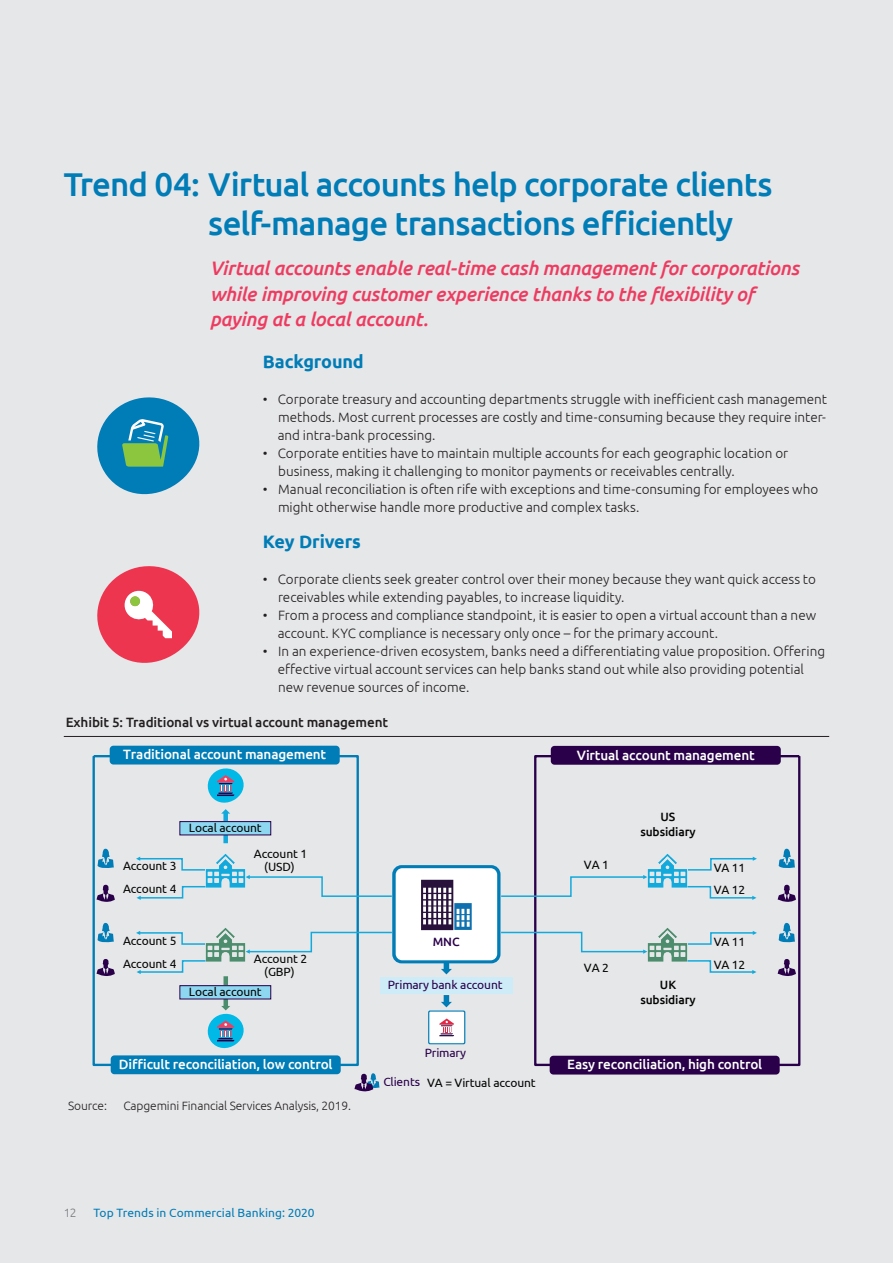
<style>
.page{position:relative;width:893px;height:1263px;background:#e6e7e9}
.page>*{position:absolute;margin:0;border:0;box-sizing:border-box;transform-origin:0 0}
.t1{font:500 33px/39px "Ubuntu";letter-spacing:-.025em;color:#007cb6}
.t2{font:italic 500 19.5px/25.5px "Ubuntu";letter-spacing:-.015em;color:#ee3b60}
.t3{font:700 18px "Ubuntu";letter-spacing:-.01em;color:#007cb6}
.t4{font:300 13.5px/18px "Ubuntu";color:#231f20}
.t5{font:500 13.5px "Ubuntu";letter-spacing:-.01em;color:#fff}
.t6{font:500 13.5px "Ubuntu";letter-spacing:-.01em;color:#231f20}
.t7{font:12px/22.4px "Ubuntu";letter-spacing:-.01em;color:#040503}
.t8{font:300 12px "Ubuntu";letter-spacing:-.01em;color:#231f20}
.t9{font:12px "Ubuntu";letter-spacing:.005em;color:#007cb6}
.t10{font:12px "Ubuntu";letter-spacing:-.015em;color:#2a004a}
.t11{font:500 12px/14.4px "Ubuntu";letter-spacing:-.01em;color:#040503;text-align:center}
.t12{font:500 12px "Ubuntu";color:#2a004a}
.t13{font:300 12px "Ubuntu";color:#76787b}
.s1{color:#2a004a}
</style>
<div class="page">
<svg style="left:97px;top:566px;width:103px;height:97px"></svg>
<div style="left:130px;top:596px;width:10px;height:10px;background:#8bc63e;border-radius:50%"></div>
<svg style="left:97px;top:397px;width:103px;height:98px"></svg>
<hr style="left:64px;top:736px;width:765px;height:1px;background:#231f20">
<svg style="left:441px;top:963px;width:11px;height:11px"></svg>
<svg style="left:441px;top:995px;width:11px;height:12px"></svg>
<div style="left:380px;top:977px;width:133px;height:16px;background:#cdecf7"></div>
<div style="left:110px;top:746px;width:230px;height:18px;background:#007cb6;border-radius:4px"></div>
<div style="left:93px;top:755px;width:266px;height:311px;border:2px dashed #007cb6"></div>
<div style="left:111px;top:1055px;width:230px;height:19px;background:#007cb6;border-radius:4px"></div>
<img style="left:222px;top:928px;width:7px;height:3px">
<svg style="left:252px;top:875px;width:140px;height:23px"></svg>
<div style="left:180px;top:822px;width:91px;height:13px;background:#8ed7f1"></div>
<div style="left:180px;top:821px;width:91px;height:14px;border:1px solid #2a004a"></div>
<svg style="left:205px;top:768px;width:41px;height:75px"></svg>
<img style="left:205px;top:853px;width:47px;height:35px">
<svg style="left:136px;top:857px;width:71px;height:14px"></svg>
<svg style="left:137px;top:885px;width:70px;height:15px"></svg>
<svg style="left:98px;top:848px;width:16px;height:20px"></svg>
<svg style="left:97px;top:885px;width:18px;height:17px"></svg>
<svg style="left:136px;top:931px;width:257px;height:119px"></svg>
<svg style="left:98px;top:923px;width:16px;height:20px"></svg>
<svg style="left:97px;top:959px;width:18px;height:17px"></svg>
<div style="left:551px;top:746px;width:230px;height:19px;background:#2a004a;border-radius:4px"></div>
<div style="left:534px;top:755px;width:266px;height:311px;border:2px dashed #2a004a"></div>
<div style="left:550px;top:1056px;width:230px;height:18px;background:#2a004a;border-radius:4px"></div>
<img style="left:647px;top:928px;width:41px;height:34px">
<svg style="left:500px;top:875px;width:141px;height:23px"></svg>
<svg style="left:500px;top:931px;width:147px;height:23px"></svg>
<img style="left:641px;top:853px;width:47px;height:35px">
<svg style="left:686px;top:857px;width:71px;height:14px"></svg>
<svg style="left:686px;top:885px;width:70px;height:15px"></svg>
<svg style="left:779px;top:848px;width:16px;height:20px"></svg>
<svg style="left:778px;top:885px;width:18px;height:17px"></svg>
<svg style="left:686px;top:931px;width:71px;height:14px"></svg>
<svg style="left:686px;top:959px;width:70px;height:15px"></svg>
<svg style="left:779px;top:923px;width:16px;height:20px"></svg>
<svg style="left:778px;top:959px;width:18px;height:17px"></svg>
<svg style="left:392px;top:865px;width:108px;height:98px"></svg>
<div style="left:396px;top:868px;width:101px;height:92px;background:#fff;border-radius:7px"></div>
<svg style="left:428px;top:1010px;width:37px;height:34px"></svg>
<div style="left:429px;top:1011px;width:35px;height:32px;background:#fff"></div>
<svg style="left:421px;top:880px;width:51px;height:50px"></svg>
<svg style="left:439px;top:1018px;width:15px;height:18px"></svg>
<svg style="left:354px;top:1073px;width:25px;height:19px"></svg>
<h1 class="t1" style="left:208px;top:163px;width:566px;text-indent:-145px">Trend 04: Virtual accounts help corporate clients self-manage transactions efficiently</h1>
<h2 class="t2" style="left:210px;top:255px;width:591px">Virtual accounts enable real-time cash management for corporations while improving customer experience thanks to the flexibility of paying at a local account.</h2>
<h3 class="t3" style="left:263px;top:351px;width:102px">Background</h3>
<p class="t4" style="left:278px;top:390px;width:551px;text-align:justify;text-indent:-15px">• Corporate treasury and accounting departments struggle with inefficient cash management methods. Most current processes are costly and time-consuming because they require inter&shy;and intra-bank processing.</p>
<p class="t4" style="left:278px;top:444px;width:511px;text-indent:-16px">• Corporate entities have to maintain multiple accounts for each geographic location or business, making it challenging to monitor payments or receivables centrally.</p>
<p class="t4" style="left:278px;top:480px;width:542px;text-indent:-15px">• Manual reconciliation is often rife with exceptions and time-consuming for employees who might otherwise handle more productive and complex tasks.</p>
<h3 class="t3" style="left:263px;top:531px;width:99px">Key Drivers</h3>
<p class="t4" style="left:278px;top:570px;width:539px;text-indent:-15px">• Corporate clients seek greater control over their money because they want quick access to receivables while extending payables, to increase liquidity.</p>
<p class="t4" style="left:278px;top:606px;width:540px;text-indent:-15px">• From a process and compliance standpoint, it is easier to open a virtual account than a new account. KYC compliance is necessary only once – for the primary account.</p>
<p class="t4" style="left:278px;top:642px;width:549px;text-indent:-15px">• In an experience-driven ecosystem, banks need a differentiating value proposition. Offering effective virtual account services can help banks stand out while also providing potential new revenue sources of income.</p>
<p class="t6" style="left:66px;top:713px;width:324px">Exhibit 5: Traditional vs virtual account management</p>
<p class="t5" style="left:123px;top:746px;width:204px">Traditional account management</p>
<p class="t7" style="left:189px;top:816px;width:74px">Local account</p>
<p class="t7" style="left:254px;top:842px;width:55px">Account 1</p>
<p class="t7" style="left:123px;top:854px;width:55px">Account 3</p>
<p class="t7" style="left:264px;top:855px;width:32px">(USD)</p>
<p class="t7" style="left:123px;top:877px;width:55px">Account 4</p>
<p class="t7" style="left:123px;top:929px;width:55px;line-height:22.8px">Account 5<br>Account 4</p>
<p class="t12" style="left:433px;top:934px;width:28px">MNC</p>
<p class="t7" style="left:254px;top:947px;width:55px">Account 2</p>
<p class="t7" style="left:264px;top:960px;width:32px">(GBP)</p>
<p class="t10" style="left:388px;top:977px;width:116px">Primary bank account</p>
<p class="t7" style="left:189px;top:980px;width:74px">Local account</p>
<p class="t5" style="left:119px;top:1056px;width:215px">Difficult reconciliation, low control</p>
<p class="t8" style="left:68px;top:1098px;width:40px">Source:</p>
<p class="t8" style="left:123px;top:1098px;width:229px">Capgemini Financial Services Analysis, 2019.</p>
<p class="t10" style="left:425px;top:1046px;width:43px">Primary</p>
<p class="t7" style="left:383px;top:1071px;width:154px"><span class="s1">Clients</span> VA = Virtual account</p>
<p class="t5" style="left:577px;top:746px;width:179px">Virtual account management</p>
<p class="t11" style="left:640px;top:809px;width:57px">US subsidiary</p>
<p class="t7" style="left:584px;top:853px;width:27px">VA 1</p>
<p class="t7" style="left:714px;top:856px;width:33px">VA 11<br>VA 12</p>
<p class="t7" style="left:714px;top:930px;width:33px">VA 11</p>
<p class="t7" style="left:584px;top:956px;width:27px">VA 2</p>
<p class="t7" style="left:714px;top:953px;width:33px">VA 12</p>
<p class="t11" style="left:640px;top:977px;width:57px">UK subsidiary</p>
<p class="t5" style="left:567px;top:1056px;width:197px">Easy reconciliation, high control</p>
<p class="t13" style="left:64px;top:1205px;width:14px">12</p>
<p class="t9" style="left:94px;top:1205px;width:223px">Top Trends in Commercial Banking: 2020</p>
</div>
